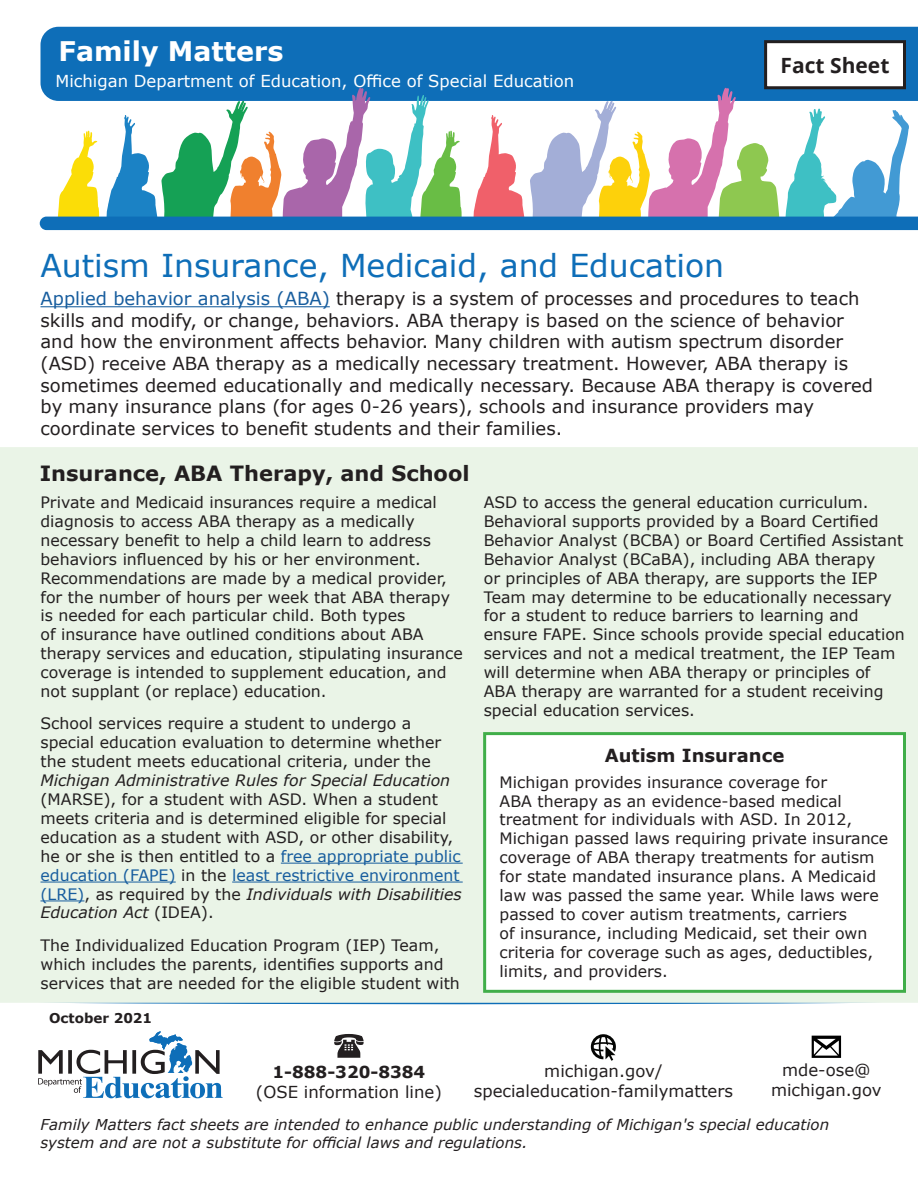
<style>
.page{position:relative;width:918px;height:1188px;background:#fff}
.page>*{position:absolute;margin:0;border:0;box-sizing:border-box;transform-origin:0 0}
.t1{font:31.5px "Verdana";color:#0e6eb8}
.t2{font:700 27px "Verdana";color:#fff}
.H3a{font:700 21px "Verdana";color:#231f20}
.FactSheet{font:700 21px "Open Sans";color:#231f20}
.t3{font:18px/21.6px "Verdana";color:#231f20}
.H3b{font:700 18px "Verdana";color:#231f20}
.t4{font:16.5px/19.8px "Verdana";color:#231f20;text-align:center}
.t5{font:16.5px "Verdana";color:#fff}
.t6{font:15.75px/18.9px "Verdana";color:#231f20}
.t7{font:italic 15px/18px "Verdana";color:#231f20}
.t8{font:700 13.5px "Verdana";color:#231f20}
.s1{color:#175d9e}
.s2{font-style:italic}
.s3{font-weight:700}
</style>
<div class="page">
<div style="left:40px;top:27px;width:878px;height:61px;background:#0e6eb8"></div>
<svg style="left:40px;top:88px;width:878px;height:142px"></svg>
<div style="left:766px;top:42px;width:138px;height:46px;background:#fff"></div>
<div style="left:764px;top:40px;width:142px;height:49px;border:3px solid #231f20"></div>
<hr style="left:40px;top:306px;width:290px;height:1px;background:#175d9e">
<svg style="left:76px;top:1003px;width:768px;height:1px"></svg>
<svg style="left:38px;top:1031px;width:185px;height:67px"></svg>
<svg style="left:334px;top:1034px;width:30px;height:24px"></svg>
<svg style="left:591px;top:1034px;width:25px;height:27px"></svg>
<svg style="left:812px;top:1036px;width:29px;height:22px"></svg>
<div style="left:0;top:447px;width:918px;height:556px;background:#eaf4e7"></div>
<hr style="left:281px;top:863px;width:182px;height:1px;background:#175d9e">
<hr style="left:40px;top:882px;width:136px;height:1px;background:#175d9e">
<hr style="left:232px;top:882px;width:231px;height:1px;background:#175d9e">
<hr style="left:40px;top:900px;width:44px;height:1px;background:#175d9e">
<div style="left:485px;top:734px;width:419px;height:257px;background:#fff"></div>
<div style="left:483px;top:732px;width:423px;height:261px;border:3px solid #40ae49"></div>
<h1 class="t2" style="left:58px;top:32px;width:227px">Family Matters</h1>
<p class="t5" style="left:56px;top:70px;width:520px">Michigan Department of Education, Office of Special Education</p>
<p class="FactSheet" style="left:781px;top:50px;width:110px">Fact Sheet</p>
<h2 class="t1" style="left:40px;top:244px;width:685px">Autism Insurance, Medicaid, and Education</h2>
<p class="t3" style="left:40px;top:288px;width:834px"><span class="s1">Applied behavior analysis (ABA)</span> therapy is a system of processes and procedures to teach skills and modify, or change, behaviors. ABA therapy is based on the science of behavior and how the environment affects behavior. Many children with autism spectrum disorder (ASD) receive ABA therapy as a medically necessary treatment. However, ABA therapy is sometimes deemed educationally and medically necessary. Because ABA therapy is covered by many insurance plans (for ages 0-26 years), schools and insurance providers may coordinate services to benefit students and their families.</p>
<h3 class="H3a" style="left:40px;top:458px;width:431px">Insurance, ABA Therapy, and School</h3>
<p class="t6" style="left:40px;top:493px;width:424px">Private and Medicaid insurances require a medical diagnosis to access ABA therapy as a medically necessary benefit to help a child learn to address behaviors influenced by his or her environment.<br>Recommendations are made by a medical provider, for the number of hours per week that ABA therapy is needed for each particular child. Both types<br>of insurance have outlined conditions about ABA therapy services and education, stipulating insurance coverage is intended to supplement education, and not supplant (or replace) education.</p>
<p class="t6" style="left:40px;top:714px;width:423px">School services require a student to undergo a special education evaluation to determine whether the student meets educational criteria, under the <span class="s2">Michigan Administrative Rules for Special Education </span>(MARSE), for a student with ASD. When a student meets criteria and is determined eligible for special education as a student with ASD, or other disability, he or she is then entitled to a <span class="s1">free appropriate public education (FAPE)</span> in the <span class="s1">least restrictive environment (LRE)</span>, as required by the <span class="s2">Individuals with Disabilities Education Act</span> (IDEA).</p>
<p class="t6" style="left:40px;top:936px;width:421px">The Individualized Education Program (IEP) Team, which includes the parents, identifies supports and services that are needed for the eligible student with</p>
<p class="t8" style="left:49px;top:1009px;width:104px">October 2021</p>
<p class="t6" style="left:484px;top:493px;width:423px">ASD to access the general education curriculum.<br>Behavioral supports provided by a Board Certified Behavior Analyst (BCBA) or Board Certified Assistant Behavior Analyst (BCaBA), including ABA therapy<br>or principles of ABA therapy, are supports the IEP Team may determine to be educationally necessary for a student to reduce barriers to learning and ensure FAPE. Since schools provide special education services and not a medical treatment, the IEP Team will determine when ABA therapy or principles of ABA therapy are warranted for a student receiving special education services.</p>
<h3 class="H3b" style="left:605px;top:743px;width:181px">Autism Insurance</h3>
<p class="t6" style="left:500px;top:772px;width:390px">Michigan provides insurance coverage for<br>ABA therapy as an evidence-based medical treatment for individuals with ASD. In 2012, Michigan passed laws requiring private insurance coverage of ABA therapy treatments for autism for state mandated insurance plans. A Medicaid law was passed the same year. While laws were passed to cover autism treatments, carriers<br>of insurance, including Medicaid, set their own criteria for coverage such as ages, deductibles, limits, and providers.</p>
<p class="t4" style="left:256px;top:1062px;width:187px"><span class="s3">1-888-320-8384 </span>(OSE information line)</p>
<p class="t4" style="left:474px;top:1061px;width:261px">michigan.gov/ specialeducation-familymatters</p>
<p class="t4" style="left:771px;top:1060px;width:112px">mde-ose@ michigan.gov</p>
<p class="t7" style="left:40px;top:1115px;width:790px">Family Matters fact sheets are intended to enhance public understanding of Michigan's special education system and are not a substitute for official laws and regulations.</p>
</div>
